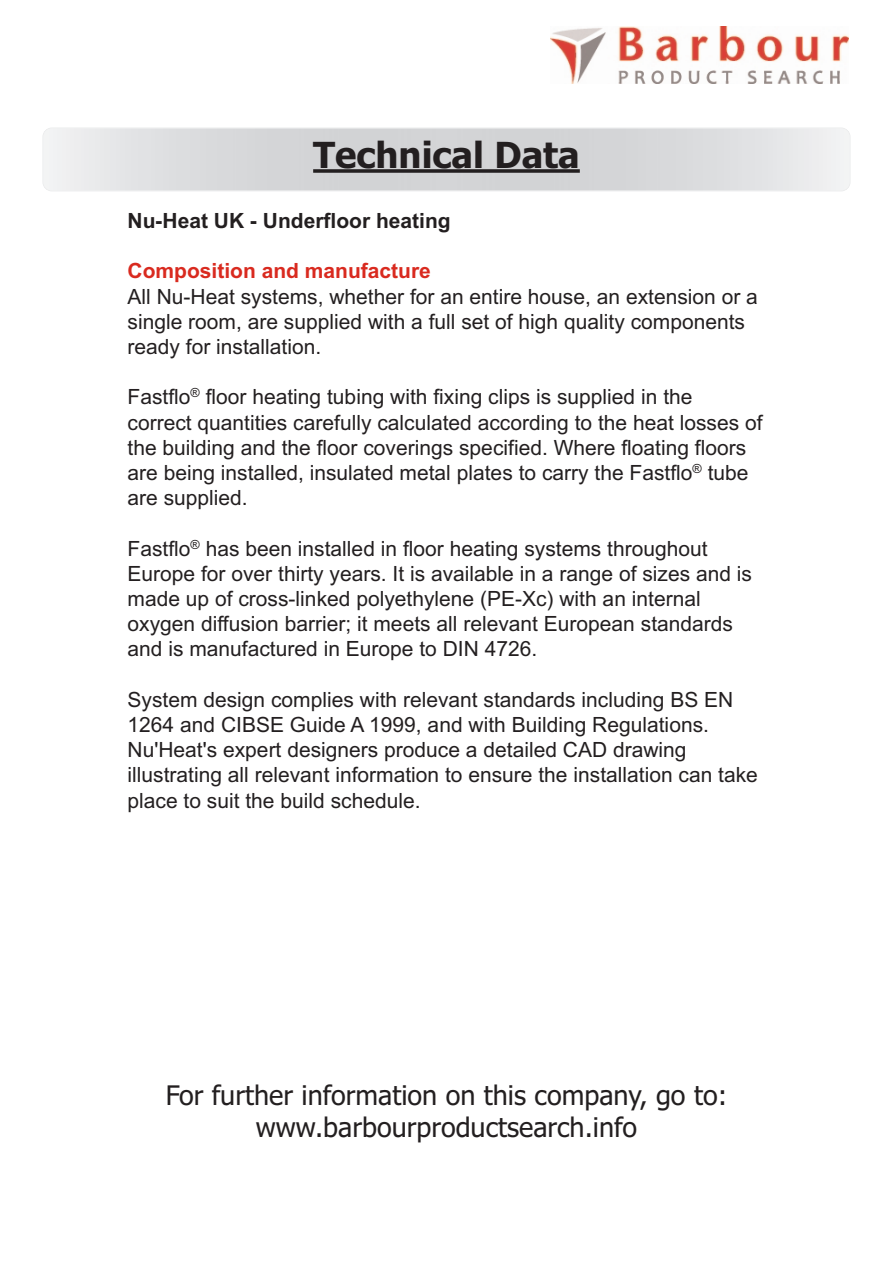
<style>
.page{position:relative;width:893px;height:1263px;background:#fff}
.page>*{position:absolute;margin:0;border:0;box-sizing:border-box;transform-origin:0 0}
.t1{font:700 36px "Tahoma";color:#231f20}
.t2{font:27px/32.4px "Tahoma";color:#231f20;text-align:center}
.t3{font:21px/25.2px "Arial";color:#231f20}
.t4{font:700 21px "Arial";color:#231f20}
.t5{font:700 21px "Arial";color:#d92a1f}
</style>
<div class="page">
<img style="left:550px;top:27px;width:298px;height:56px">
<div style="left:43px;top:128px;width:807px;height:63px;border:2px solid #e7e8e9;border-radius:9px"></div>
<svg style="left:313px;top:169px;width:267px;height:4px"></svg>
<h1 class="t1" style="left:313px;top:135px;width:268px">Technical Data</h1>
<p class="t4" style="left:128px;top:208px;width:325px">Nu-Heat UK - Underfloor heating</p>
<p class="t5" style="left:128px;top:259px;width:305px">Composition and manufacture</p>
<p class="t3" style="left:128px;top:284px;width:632px">All Nu-Heat systems, whether for an entire house, an extension or a single room, are supplied with a full set of high quality components ready for installation.</p>
<p class="t3" style="left:128px;top:384px;width:637px">Fastflo<sup>®</sup> floor heating tubing with fixing clips is supplied in the<br>correct quantities carefully calculated according to the heat losses of the building and the floor coverings specified. Where floating floors are being installed, insulated metal plates to carry the Fastflo<sup>®</sup> tube are supplied.</p>
<p class="t3" style="left:128px;top:536px;width:626px">Fastflo<sup>®</sup> has been installed in floor heating systems throughout Europe for over thirty years. It is available in a range of sizes and is made up of cross-linked polyethylene (PE-Xc) with an internal oxygen diffusion barrier; it meets all relevant European standards and is manufactured in Europe to DIN 4726.</p>
<p class="t3" style="left:128px;top:687px;width:632px">System design complies with relevant standards including BS EN 1264 and CIBSE Guide A 1999, and with Building Regulations.<br>Nu'Heat's expert designers produce a detailed CAD drawing illustrating all relevant information to ensure the installation can take place to suit the build schedule.</p>
<p class="t2" style="left:166px;top:1079px;width:563px">For further information on this company, go to: www.barbourproductsearch.info</p>
</div>
